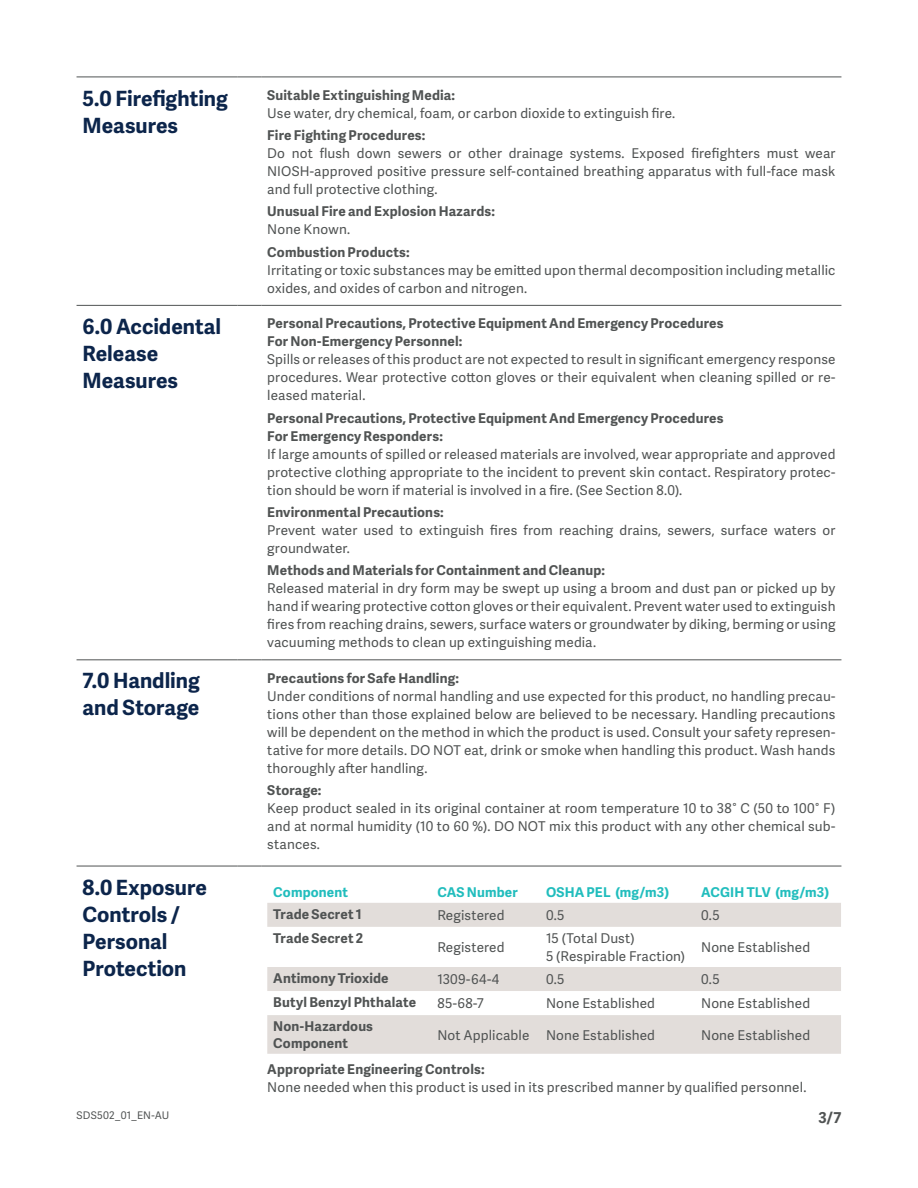
<style>
.page{position:relative;width:918px;height:1188px;background:#fff}
.page>*{position:absolute;margin:0;border:0;box-sizing:border-box;transform-origin:0 0}
.Small_heading_Adelle{font:700 21px/27px "Adelle Sans";color:#0c254b}
.t1{font:700 15px "Adelle Sans";color:#505353}
.Heading_Adelle_Sans{font:13.5px/18px "Adelle Sans";letter-spacing:.01em;color:#505353;text-align:justify}
.Heading_Adelle_Sans-2{font:700 13.5px "Adelle Sans";letter-spacing:.015em;color:#505353}
.Caption_Adelle_Sans{font:13.5px "Adelle Sans";letter-spacing:.01em;color:#505353}
.Caption_Adelle_Sans-2{font:700 13.5px/16.5px "Adelle Sans";letter-spacing:.015em;color:#505353}
.Caption_Adelle_Sans-3{font:700 13.5px "Adelle Sans";letter-spacing:.01em;color:#21bdbd}
.t2{font:10.5px "Adelle Sans";letter-spacing:.02em;color:#505353}
</style>
<div class="page">
<hr style="left:77px;top:77px;width:161px;height:1px;background:#505353">
<svg style="left:238px;top:77px;width:23px;height:1px"></svg>
<hr style="left:261px;top:77px;width:580px;height:1px;background:#505353">
<hr style="left:77px;top:659px;width:161px;height:1px;background:#505353">
<svg style="left:238px;top:659px;width:23px;height:1px"></svg>
<hr style="left:261px;top:659px;width:580px;height:1px;background:#505353">
<hr style="left:77px;top:866px;width:161px;height:1px;background:#505353">
<svg style="left:238px;top:866px;width:23px;height:1px"></svg>
<hr style="left:261px;top:866px;width:580px;height:1px;background:#505353">
<hr style="left:77px;top:305px;width:161px;height:1px;background:#505353">
<svg style="left:238px;top:305px;width:23px;height:1px"></svg>
<hr style="left:261px;top:305px;width:580px;height:1px;background:#505353">
<svg style="left:267px;top:903px;width:574px;height:151px;fill:#e2ddda"></svg>
<svg style="left:267px;top:991px;width:574px;height:24px"></svg>
<p class="Small_heading_Adelle" style="left:83px;top:84px;width:147px">5.0 Firefighting<br>Measures</p>
<p class="Heading_Adelle_Sans-2" style="left:267px;top:85px;width:189px">Suitable Extinguishing Media:</p>
<p class="Heading_Adelle_Sans" style="left:267px;top:104px;width:410px">Use water, dry chemical, foam, or carbon dioxide to extinguish fire.</p>
<p class="Heading_Adelle_Sans-2" style="left:267px;top:125px;width:160px">Fire Fighting Procedures:</p>
<p class="Heading_Adelle_Sans" style="left:267px;top:144px;width:570px">Do not flush down sewers or other drainage systems. Exposed firefighters must wear NIOSH-approved positive pressure self-contained breathing apparatus with full-face mask and full protective clothing.</p>
<p class="Heading_Adelle_Sans-2" style="left:267px;top:202px;width:229px">Unusual Fire and Explosion Hazards:</p>
<p class="Heading_Adelle_Sans" style="left:267px;top:220px;width:84px">None Known.</p>
<p class="Heading_Adelle_Sans-2" style="left:267px;top:242px;width:144px">Combustion Products:</p>
<p class="Heading_Adelle_Sans" style="left:267px;top:260px;width:570px">Irritating or toxic substances may be emitted upon thermal decomposition including metallic oxides, and oxides of carbon and nitrogen.</p>
<p class="Small_heading_Adelle" style="left:83px;top:312px;width:140px">6.0 Accidental<br>Release<br>Measures</p>
<p class="Heading_Adelle_Sans-2" style="left:267px;top:314px;width:458px">Personal Precautions, Protective Equipment And Emergency Procedures</p>
<p class="Heading_Adelle_Sans-2" style="left:267px;top:332px;width:197px">For Non-Emergency Personnel:</p>
<p class="Heading_Adelle_Sans" style="left:267px;top:350px;width:570px">Spills or releases of this product are not expected to result in significant emergency response procedures. Wear protective cotton gloves or their equivalent when cleaning spilled or re&shy;leased material.</p>
<p class="Heading_Adelle_Sans-2" style="left:267px;top:408px;width:458px">Personal Precautions, Protective Equipment And Emergency Procedures</p>
<p class="Heading_Adelle_Sans-2" style="left:267px;top:426px;width:177px">For Emergency Responders:</p>
<p class="Heading_Adelle_Sans" style="left:267px;top:444px;width:570px">If large amounts of spilled or released materials are involved, wear appropriate and approved protective clothing appropriate to the incident to prevent skin contact. Respiratory protec&shy;tion should be worn if material is involved in a fire. (See Section 8.0).</p>
<p class="Heading_Adelle_Sans-2" style="left:267px;top:502px;width:178px">Environmental Precautions:</p>
<p class="Heading_Adelle_Sans" style="left:267px;top:521px;width:570px">Prevent water used to extinguish fires from reaching drains, sewers, surface waters or groundwater.</p>
<p class="Heading_Adelle_Sans-2" style="left:267px;top:560px;width:339px">Methods and Materials for Containment and Cleanup:</p>
<p class="Heading_Adelle_Sans" style="left:267px;top:579px;width:570px">Released material in dry form may be swept up using a broom and dust pan or picked up by hand if wearing protective cotton gloves or their equivalent. Prevent water used to extinguish fires from reaching drains, sewers, surface waters or groundwater by diking, berming or using vacuuming methods to clean up extinguishing media.</p>
<p class="Small_heading_Adelle" style="left:83px;top:667px;width:119px">7.0 Handling and Storage</p>
<p class="Heading_Adelle_Sans-2" style="left:267px;top:668px;width:193px">Precautions for Safe Handling:</p>
<p class="Heading_Adelle_Sans" style="left:267px;top:687px;width:570px">Under conditions of normal handling and use expected for this product, no handling precau&shy;tions other than those explained below are believed to be necessary. Handling precautions will be dependent on the method in which the product is used. Consult your safety represen&shy;tative for more details. DO NOT eat, drink or smoke when handling this product. Wash hands thoroughly after handling.</p>
<p class="Heading_Adelle_Sans-2" style="left:267px;top:780px;width:56px">Storage:</p>
<p class="Heading_Adelle_Sans" style="left:267px;top:799px;width:570px">Keep product sealed in its original container at room temperature 10 to 38° C (50 to 100° F) and at normal humidity (10 to 60 %). DO NOT mix this product with any other chemical sub&shy;stances.</p>
<p class="Small_heading_Adelle" style="left:83px;top:873px;width:126px">8.0 Exposure<br>Controls /<br>Personal<br>Protection</p>
<p class="Caption_Adelle_Sans-3" style="left:273px;top:882px;width:76px">Component</p>
<p class="Caption_Adelle_Sans-3" style="left:437px;top:882px;width:82px">CAS Number</p>
<p class="Caption_Adelle_Sans-3" style="left:546px;top:882px;width:125px">OSHA PEL (mg/m3)</p>
<p class="Caption_Adelle_Sans-3" style="left:701px;top:882px;width:130px">ACGIH TLV (mg/m3)</p>
<p class="Caption_Adelle_Sans-2" style="left:273px;top:905px;width:90px">Trade Secret 1</p>
<p class="Caption_Adelle_Sans" style="left:437px;top:906px;width:69px">Registered</p>
<p class="Caption_Adelle_Sans" style="left:546px;top:906px;width:20px">0.5</p>
<p class="Caption_Adelle_Sans" style="left:701px;top:906px;width:20px">0.5</p>
<p class="Caption_Adelle_Sans-2" style="left:273px;top:929px;width:92px">Trade Secret 2</p>
<p class="Caption_Adelle_Sans" style="left:437px;top:938px;width:69px">Registered</p>
<p class="Caption_Adelle_Sans" style="left:546px;top:929px;width:90px">15 (Total Dust)</p>
<p class="Caption_Adelle_Sans" style="left:546px;top:947px;width:141px">5 (Respirable Fraction)</p>
<p class="Caption_Adelle_Sans" style="left:701px;top:938px;width:111px">None Established</p>
<p class="Caption_Adelle_Sans-2" style="left:273px;top:970px;width:117px">Antimony Trioxide</p>
<p class="Caption_Adelle_Sans" style="left:437px;top:970px;width:63px">1309-64-4</p>
<p class="Caption_Adelle_Sans" style="left:546px;top:970px;width:20px">0.5</p>
<p class="Caption_Adelle_Sans" style="left:701px;top:970px;width:20px">0.5</p>
<p class="Caption_Adelle_Sans-2" style="left:273px;top:994px;width:144px">Butyl Benzyl Phthalate</p>
<p class="Caption_Adelle_Sans" style="left:437px;top:994px;width:48px">85-68-7</p>
<p class="Caption_Adelle_Sans" style="left:546px;top:994px;width:111px">None Established</p>
<p class="Caption_Adelle_Sans" style="left:701px;top:994px;width:111px">None Established</p>
<p class="Caption_Adelle_Sans-2" style="left:273px;top:1018px;width:101px">Non-Hazardous<br>Component</p>
<p class="Caption_Adelle_Sans" style="left:437px;top:1025px;width:94px">Not Applicable</p>
<p class="Caption_Adelle_Sans" style="left:546px;top:1025px;width:111px">None Established</p>
<p class="Caption_Adelle_Sans" style="left:701px;top:1025px;width:111px">None Established</p>
<p class="Heading_Adelle_Sans-2" style="left:267px;top:1060px;width:219px">Appropriate Engineering Controls:</p>
<p class="Heading_Adelle_Sans" style="left:267px;top:1078px;width:541px">None needed when this product is used in its prescribed manner by qualified personnel.</p>
<p class="t2" style="left:77px;top:1108px;width:94px">SDS502_01_EN-AU</p>
<p class="t1" style="left:819px;top:1106px;width:24px">3/7</p>
</div>
